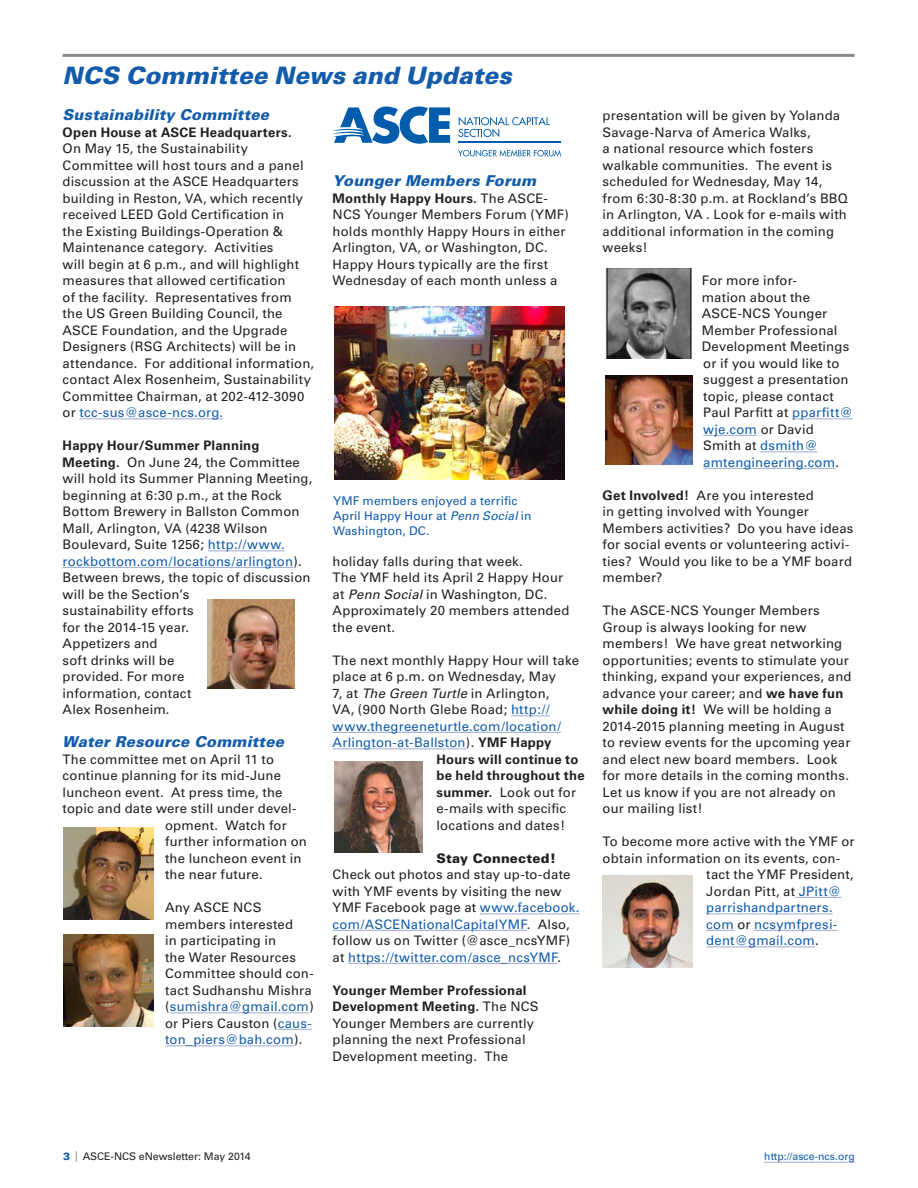
<style>
.page{position:relative;width:918px;height:1188px;background:#fff}
.page>*{position:absolute;margin:0;border:0;box-sizing:border-box;transform-origin:0 0}
.Head_1{font:italic 900 24px "Univers";letter-spacing:.005em;color:#135cab}
.Head_2{font:italic 900 15px "Univers";letter-spacing:.01em;color:#135cab}
.Text_1_No_Indent{font:13.2px/16.5px "Univers";letter-spacing:.015em;color:#231f20}
.Text_1_No_Indent-2{font:13.2px "Univers";letter-spacing:.015em;color:#135cab}
.Text_1_No_Indent-3{font:700 13.2px "Univers";letter-spacing:.015em;color:#231f20}
.t1{font:12px/15px "Univers";letter-spacing:.01em;color:#135cab}
.t2{font:10.5px "Univers";color:#231f20}
.t3{font:10.5px "Univers";color:#135cab}
.s1{font-weight:700}
.s2{color:#135cab}
.s3{font-style:italic}
.s4{color:#231f20}
.s5{font-weight:700;color:#231f20}
.s6{font-weight:900}
.s7{font-weight:900;color:#135cab}
.s8{color:#87898c}
</style>
<div class="page">
<hr style="left:764px;top:1162px;width:91px;height:1px;background:#9baad6">
<hr style="left:63px;top:54px;width:792px;height:3px;background:#87898c">
<hr style="left:79px;top:419px;width:144px;height:1px;background:#9baad6">
<hr style="left:208px;top:550px;width:77px;height:1px;background:#9baad6">
<hr style="left:63px;top:567px;width:230px;height:1px;background:#9baad6">
<hr style="left:170px;top:1013px;width:139px;height:1px;background:#9baad6">
<hr style="left:278px;top:1029px;width:34px;height:1px;background:#9baad6">
<hr style="left:165px;top:1046px;width:129px;height:1px;background:#9baad6">
<hr style="left:511px;top:716px;width:39px;height:1px;background:#9baad6">
<hr style="left:333px;top:732px;width:228px;height:1px;background:#9baad6">
<hr style="left:333px;top:748px;width:133px;height:1px;background:#9baad6">
<hr style="left:480px;top:914px;width:100px;height:1px;background:#9baad6">
<hr style="left:333px;top:930px;width:194px;height:1px;background:#9baad6">
<hr style="left:348px;top:963px;width:210px;height:1px;background:#9baad6">
<hr style="left:792px;top:419px;width:61px;height:1px;background:#9baad6">
<hr style="left:703px;top:435px;width:54px;height:1px;background:#9baad6">
<hr style="left:760px;top:452px;width:58px;height:1px;background:#9baad6">
<hr style="left:703px;top:468px;width:132px;height:1px;background:#9baad6">
<hr style="left:795px;top:897px;width:46px;height:1px;background:#9baad6">
<hr style="left:706px;top:914px;width:127px;height:1px;background:#9baad6">
<svg style="left:706px;top:930px;width:28px;height:1px"></svg>
<hr style="left:754px;top:930px;width:83px;height:1px;background:#9baad6">
<hr style="left:706px;top:947px;width:109px;height:1px;background:#9baad6">
<img style="left:207px;top:599px;width:88px;height:89px">
<img style="left:334px;top:762px;width:89px;height:90px">
<img style="left:603px;top:876px;width:90px;height:92px">
<img style="left:63px;top:827px;width:90px;height:92px">
<img style="left:63px;top:934px;width:90px;height:92px">
<img style="left:334px;top:306px;width:231px;height:173px">
<img style="left:605px;top:268px;width:87px;height:91px">
<img style="left:606px;top:376px;width:87px;height:89px">
<svg style="left:333px;top:106px;width:117px;height:38px"></svg>
<svg style="left:458px;top:117px;width:92px;height:20px"></svg>
<svg style="left:458px;top:150px;width:103px;height:7px"></svg>
<hr style="left:458px;top:141px;width:103px;height:2px;background:#015dab">
<p class="Head_1" style="left:63px;top:60px;width:451px">NCS Committee News and Updates</p>
<p class="Head_2" style="left:63px;top:105px;width:208px">Sustainability Committee</p>
<p class="Text_1_No_Indent" style="left:63px;top:124px;width:253px"><span class="s1">Open House at ASCE Headquarters.<br></span>On May 15, the Sustainability Committee will host tours and a panel discussion at the ASCE Headquarters building in Reston, VA, which recently received LEED Gold Certification in<br>the Existing Buildings-Operation &amp; Maintenance category. Activities<br>will begin at 6 p.m., and will highlight measures that allowed certification<br>of the facility. Representatives from the US Green Building Council, the ASCE Foundation, and the Upgrade Designers (RSG Architects) will be in attendance. For additional information, contact Alex Rosenheim, Sustainability Committee Chairman, at 202-412-3090 or <span class="s2">tcc-sus@asce-ncs.org.</span></p>
<p class="Text_1_No_Indent" style="left:63px;top:437px;width:251px"><span class="s1">Happy Hour/Summer Planning<br>Meeting.</span> On June 24, the Committee will hold its Summer Planning Meeting, beginning at 6:30 p.m., at the Rock<br>Bottom Brewery in Ballston Common<br>Mall, Arlington, VA (4238 Wilson<br>Boulevard, Suite 1256; <span class="s2">http://www. rockbottom.com/locations/arlington</span>).<br>Between brews, the topic of discussion will be the Section’s<br>sustainability efforts<br>for the 2014-15 year.<br>Appetizers and<br>soft drinks will be<br>provided. For more<br>information, contact<br>Alex Rosenheim.</p>
<p class="Head_2" style="left:63px;top:732px;width:223px">Water Resource Committee</p>
<p class="Text_1_No_Indent" style="left:63px;top:751px;width:213px">The committee met on April 11 to</p>
<p class="Text_1_No_Indent" style="left:63px;top:767px;width:220px">continue planning for its mid-June</p>
<p class="Text_1_No_Indent" style="left:63px;top:784px;width:221px">luncheon event. At press time, the</p>
<p class="Text_1_No_Indent" style="left:63px;top:800px;width:235px">topic and date were still under devel-</p>
<p class="Text_1_No_Indent" style="left:165px;top:817px;width:123px">opment. Watch for</p>
<p class="Text_1_No_Indent" style="left:165px;top:833px;width:143px">further information on</p>
<p class="Text_1_No_Indent" style="left:165px;top:850px;width:138px">the luncheon event in</p>
<p class="Text_1_No_Indent" style="left:165px;top:866px;width:99px">the near future.</p>
<p class="Text_1_No_Indent" style="left:165px;top:899px;width:150px">Any ASCE NCS members interested<br>in participating in<br>the Water Resources<br>Committee should con&shy;tact Sudhanshu Mishra (<span class="s2">sumishra@gmail.com</span>) or Piers Causton (<span class="s2">caus&shy;ton_piers@bah.com</span>).</p>
<p class="Head_2" style="left:333px;top:171px;width:205px">Younger Members Forum</p>
<p class="Text_1_No_Indent" style="left:333px;top:190px;width:238px"><span class="s1">Monthly Happy Hours.</span> The ASCE-NCS Younger Members Forum (YMF) holds monthly Happy Hours in either Arlington, VA, or Washington, DC.<br>Happy Hours typically are the first Wednesday of each month unless a</p>
<p class="t1" style="left:333px;top:493px;width:200px">YMF members enjoyed a terrific<br>April Happy Hour at <span class="s3">Penn Social</span> in<br>Washington, DC.</p>
<p class="Text_1_No_Indent" style="left:333px;top:553px;width:238px">holiday falls during that week.<br>The YMF held its April 2 Happy Hour at <span class="s3">Penn Social</span> in Washington, DC.<br>Approximately 20 members attended the event.</p>
<p class="Text_1_No_Indent" style="left:333px;top:652px;width:248px">The next monthly Happy Hour will take</p>
<p class="Text_1_No_Indent" style="left:333px;top:668px;width:225px">place at 6 p.m. on Wednesday, May</p>
<p class="Text_1_No_Indent" style="left:333px;top:685px;width:218px">7, at <span class="s3">The Green Turtle</span> in Arlington,</p>
<p class="Text_1_No_Indent" style="left:333px;top:701px;width:219px">VA, (900 North Glebe Road; <span class="s2">http://</span></p>
<p class="Text_1_No_Indent-2" style="left:333px;top:718px;width:230px">www.thegreeneturtle.com/location/</p>
<p class="Text_1_No_Indent-2" style="left:333px;top:734px;width:220px">Arlington-at-Ballston<span class="s4">).</span> <span class="s5">YMF Happy</span></p>
<p class="Text_1_No_Indent-3" style="left:436px;top:751px;width:144px">Hours will continue to</p>
<p class="Text_1_No_Indent-3" style="left:436px;top:768px;width:150px">be held throughout the</p>
<p class="Text_1_No_Indent" style="left:436px;top:784px;width:141px"><span class="s1">summer.</span> Look out for</p>
<p class="Text_1_No_Indent" style="left:436px;top:800px;width:131px">e-mails with specific</p>
<p class="Text_1_No_Indent" style="left:436px;top:817px;width:130px">locations and dates!</p>
<p class="Text_1_No_Indent" style="left:333px;top:850px;width:248px;text-indent:104px"><span class="s6">Stay Connected!<br></span>Check out photos and stay up-to-date with YMF events by visiting the new YMF Facebook page at <span class="s2">www.facebook. com/ASCENationalCapitalYMF</span>. Also, follow us on Twitter (@asce_ncsYMF) at <span class="s2">https://twitter.com/asce_ncsYMF</span>.</p>
<p class="Text_1_No_Indent" style="left:333px;top:982px;width:208px"><span class="s1">Younger Member Professional<br>Development Meeting.</span> The NCS<br>Younger Members are currently planning the next Professional<br>Development meeting. The</p>
<p class="Text_1_No_Indent" style="left:603px;top:107px;width:247px">presentation will be given by Yolanda<br>Savage-Narva of America Walks,<br>a national resource which fosters walkable communities. The event is scheduled for Wednesday, May 14, from 6:30-8:30 p.m. at Rockland’s BBQ in Arlington, VA . Look for e-mails with additional information in the coming weeks!</p>
<p class="Text_1_No_Indent" style="left:702px;top:272px;width:153px">For more infor-<br>mation about the<br>ASCE-NCS Younger<br>Member Professional<br>Development Meetings or if you would like to suggest a presentation topic, please contact<br>Paul Parfitt at <span class="s2">pparfitt@ wje.com</span> or David<br>Smith at <span class="s2">dsmith@ amtengineering.com</span>.</p>
<p class="Text_1_No_Indent" style="left:603px;top:487px;width:252px"><span class="s1">Get Involved!</span> Are you interested<br>in getting involved with Younger<br>Members activities? Do you have ideas for social events or volunteering activi&shy;ties? Would you like to be a YMF board member?</p>
<p class="Text_1_No_Indent" style="left:603px;top:602px;width:250px">The ASCE-NCS Younger Members Group is always looking for new members! We have great networking opportunities; events to stimulate your thinking, expand your experiences, and advance your career; and <span class="s1">we have fun while doing it!</span> We will be holding a 2014-2015 planning meeting in August to review events for the upcoming year and elect new board members. Look for more details in the coming months.<br>Let us know if you are not already on our mailing list!</p>
<p class="Text_1_No_Indent" style="left:603px;top:833px;width:254px">To become more active with the YMF or</p>
<p class="Text_1_No_Indent" style="left:603px;top:850px;width:239px">obtain information on its events, con-</p>
<p class="Text_1_No_Indent" style="left:706px;top:866px;width:149px">tact the YMF President,</p>
<p class="Text_1_No_Indent" style="left:706px;top:883px;width:136px">Jordan Pitt, at <span class="s2">JPitt@</span></p>
<p class="Text_1_No_Indent-2" style="left:706px;top:899px;width:128px">parrishandpartners.</p>
<p class="Text_1_No_Indent-2" style="left:706px;top:916px;width:132px">com <span class="s4">or</span> ncsymfpresi-</p>
<p class="Text_1_No_Indent-2" style="left:706px;top:932px;width:114px">dent@gmail.com<span class="s4">.</span></p>
<p class="t2" style="left:63px;top:1150px;width:189px"><span class="s7">3</span> <span class="s8">|</span> ASCE-NCS eNewsletter: May 2014</p>
<p class="t3" style="left:764px;top:1150px;width:92px">http://asce-ncs.org</p>
</div>
